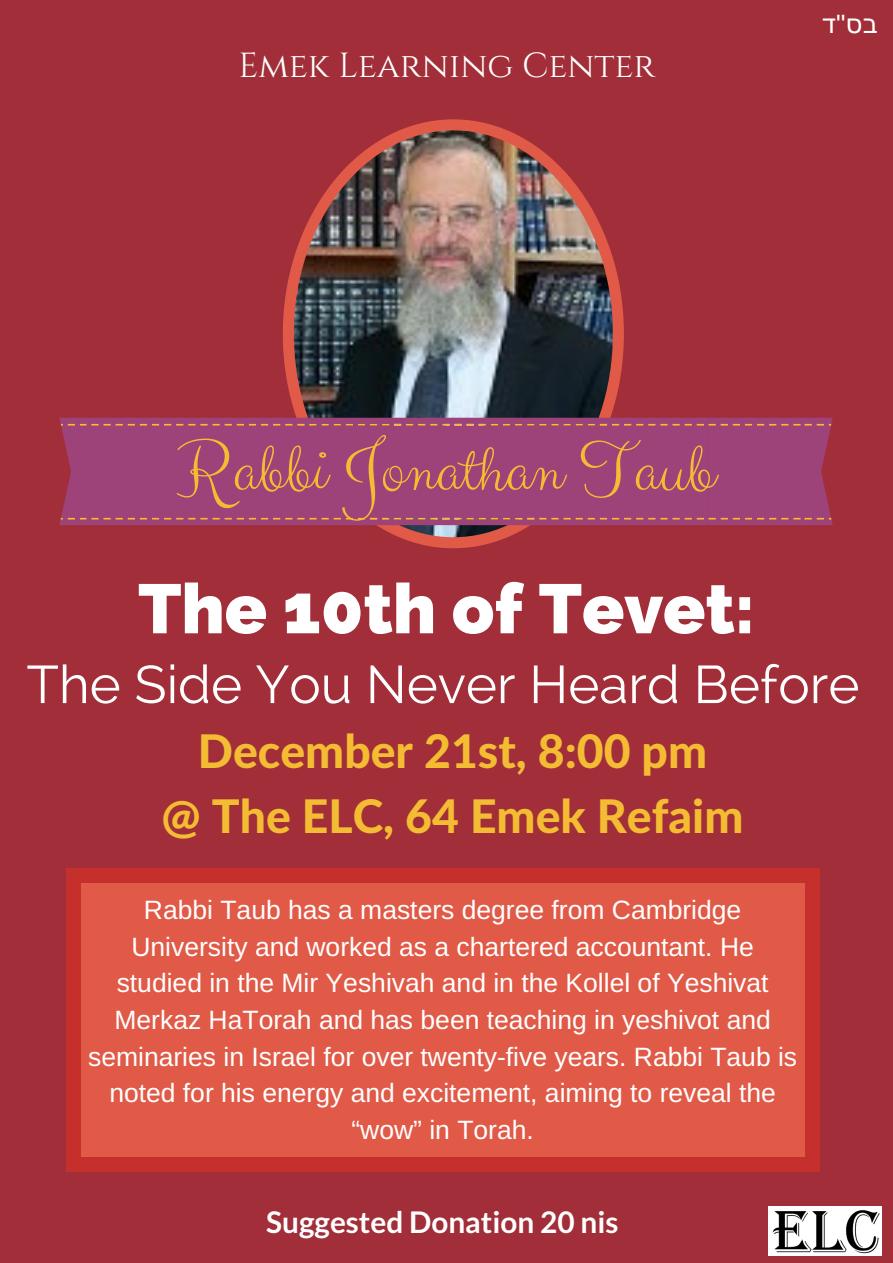
<style>
.page{position:relative;width:893px;height:1263px;background:#a12e38}
.page>*{position:absolute;margin:0;border:0;box-sizing:border-box;transform-origin:0 0}
.t1{font:72.82px "Clicker Script";color:#f4bc33}
.t2{font:800 69.53px "Raleway";color:#fff}
.t3{font:52.95px "Raleway";color:#fff}
.t4{font:800 46.35px/64.7px "Lato";color:#f4bc33;text-align:center}
.t5{font:34.8px "Cinzel";color:#fff}
.t6{font:700 29.78px "Lato";color:#fff}
.t7{font:26.47px/36.6px "Arimo";color:#fff;text-align:center}
.t8{font:26.47px "DejaVu Sans";color:#fff}
.s1{font-family:"Arimo"}
</style>
<div class="page">
<img style="left:283px;top:119px;width:341px;height:429px">
<div style="left:59px;top:418px;width:774px;height:107px;background:#9e427a"></div>
<div style="left:70px;top:878px;width:745px;height:284px;background:#e05a47"></div>
<div style="left:806px;top:1158px;width:14px;height:14px;background:#c6302c"></div>
<div style="left:66px;top:881px;width:14px;height:278px;background:#c6302c"></div>
<div style="left:66px;top:1158px;width:14px;height:14px;background:#c6302c"></div>
<div style="left:806px;top:881px;width:14px;height:278px;background:#c6302c"></div>
<div style="left:79px;top:1158px;width:728px;height:14px;background:#c6302c"></div>
<div style="left:806px;top:869px;width:14px;height:14px;background:#c6302c"></div>
<div style="left:66px;top:869px;width:14px;height:14px;background:#c6302c"></div>
<div style="left:79px;top:869px;width:728px;height:14px;background:#c6302c"></div>
<img style="left:769px;top:1206px;width:113px;height:50px">
<h3 class="t5" style="left:238px;top:43px;width:418px">Emek Learning Center</h3>
<p class="t8" style="left:822px;top:9px;width:58px">ס<span class="s1">"</span>ד ב</p>
<h1 class="t1" style="left:177px;top:424px;width:539px">Rabbi Jonathan Taub</h1>
<h2 class="t2" style="left:138px;top:568px;width:618px">The 10th of Tevet:</h2>
<h3 class="t3" style="left:26px;top:653px;width:834px">The Side You Never Heard Before</h3>
<h3 class="t4" style="left:162px;top:718px;width:583px">December 21st, 8:00 pm<br>@ The ELC, 64 Emek Refaim</h3>
<p class="t7" style="left:88px;top:892px;width:711px">Rabbi Taub has a masters degree from Cambridge University and worked as a chartered accountant. He studied in the Mir Yeshivah and in the Kollel of Yeshivat Merkaz HaTorah and has been teaching in yeshivot and seminaries in Israel for over twenty-five years. Rabbi Taub is noted for his energy and excitement, aiming to reveal the “wow” in Torah.</p>
<p class="t6" style="left:266px;top:1203px;width:354px">Suggested Donation 20 nis</p>
</div>
